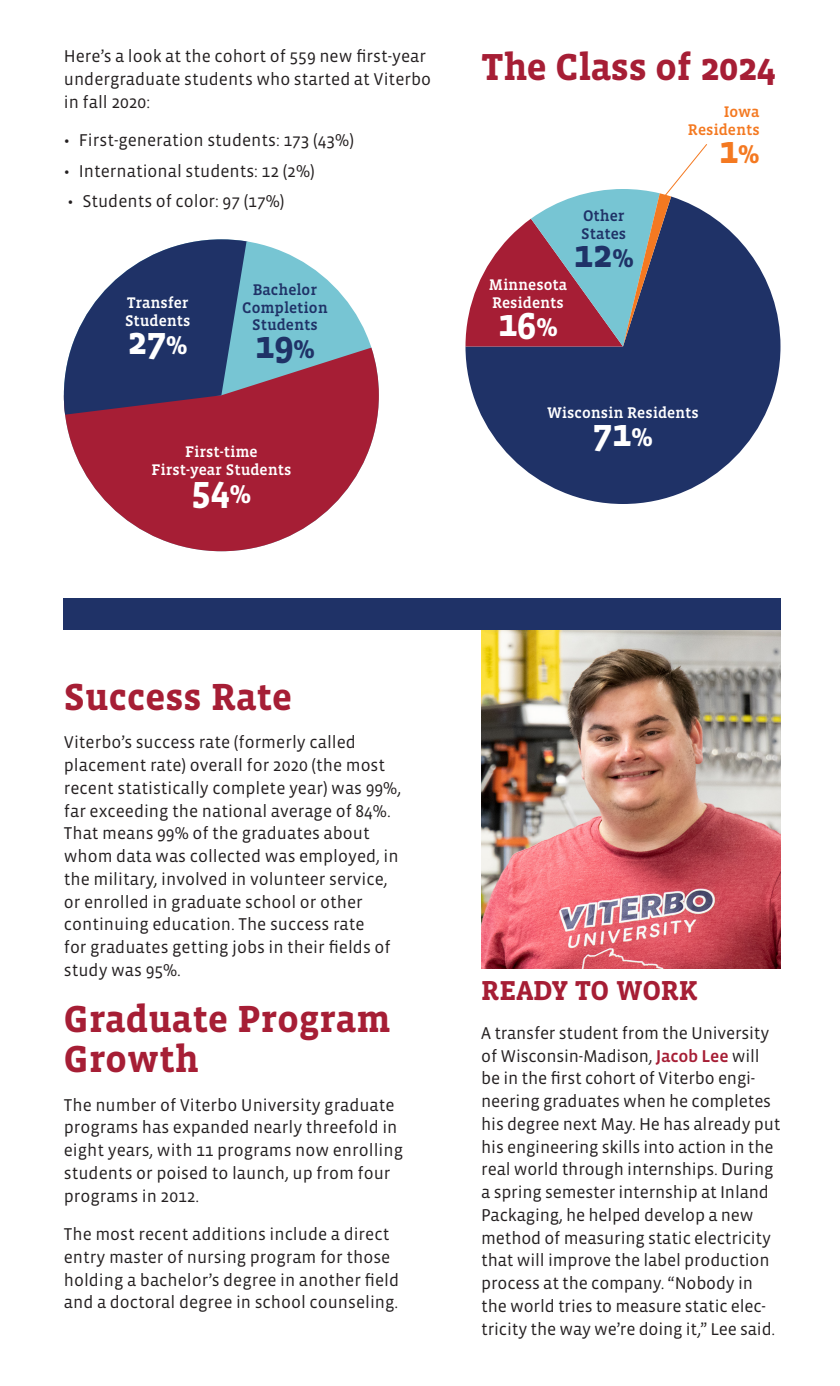
<style>
.page{position:relative;width:840px;height:1386px;background:#fff}
.page>*{position:absolute;margin:0;border:0;box-sizing:border-box;transform-origin:0 0}
.Headings{font:700 38.5px/40.2px "Vista Slab OTCE";color:#a61e35}
.Headings-2{font:700 38.5px "Vista Slab OTCE";color:#fff}
.Headings-3{font:700 38.5px "Vista Slab OTCE";color:#1f3267}
.Headings-4{font:700 38.5px "Vista Slab OTCE";color:#f47921}
.Headings-5{font:700 28px "Vista Slab OTCE";letter-spacing:-.01em;color:#a61e35}
.Body_Copy{font:17.5px/22.8px "Vista Sans OTCE";color:#231f20}
.Bullet_Copy{font:17.5px "Vista Sans OTCE";color:#231f20}
.Headings-6{font:500 15.75px/17.5px "Vista Slab OTCE";color:#fff}
.Headings-7{font:500 15.75px/17.5px "Vista Slab OTCE";color:#1f3267;text-align:center}
.Headings-8{font:500 15.75px/17.5px "Vista Slab OTCE";color:#f47921;text-align:right}
.s1{font-size:26.25px}
.s2{font-weight:500;color:#a61e35}
</style>
<div class="page">
<div style="left:64px;top:239px;width:315px;height:312px;background:#77c5d3;border-radius:50%"></div>
<svg style="left:65px;top:348px;width:314px;height:203px;fill:#a61e35"></svg>
<svg style="left:64px;top:239px;width:183px;height:176px"></svg>
<img style="left:481px;top:630px;width:299px;height:339px">
<div style="left:63px;top:598px;width:717px;height:32px;background:#1f3267"></div>
<svg style="left:466px;top:214px;width:314px;height:290px;fill:#1f3267"></svg>
<svg style="left:466px;top:144px;width:242px;height:203px"></svg>
<p class="Body_Copy" style="left:64px;top:45px;width:369px">Here’s a look at the cohort of 559 new first-year undergraduate students who started at Viterbo in fall 2020:</p>
<p class="Bullet_Copy" style="left:64px;top:130px;width:292px">• First-generation students: 173 (43%)</p>
<p class="Bullet_Copy" style="left:64px;top:161px;width:252px">• International students: 12 (2%)</p>
<p class="Body_Copy" style="left:67px;top:190px;width:219px">• Students of color: 97 (17%)</p>
<p class="Headings-6" style="left:125px;top:294px;width:67px">Transfer<br>Students</p>
<p class="Headings-2" style="left:128px;top:319px;width:61px">27<span class="s1">%</span></p>
<p class="Headings-7" style="left:242px;top:281px;width:87px">Bachelor<br>Completion</p>
<p class="Headings-7" style="left:252px;top:316px;width:67px">Students</p>
<p class="Headings-3" style="left:255px;top:323px;width:61px">19<span class="s1">%</span></p>
<p class="Headings-6" style="left:151px;top:443px;width:141px;text-align:center">First-time<br>First-year Students</p>
<p class="Headings-2" style="left:191px;top:468px;width:61px">54<span class="s1">%</span></p>
<p class="Headings" style="left:481px;top:47px;width:296px">The Class of 2024</p>
<p class="Headings-6" style="left:489px;top:276px;width:80px">Minnesota<br>Residents</p>
<p class="Headings-2" style="left:498px;top:302px;width:61px">16<span class="s1">%</span></p>
<p class="Headings-7" style="left:581px;top:207px;width:46px;text-align:left">Other<br>States</p>
<p class="Headings-3" style="left:574px;top:232px;width:61px">12<span class="s1">%</span></p>
<p class="Headings-8" style="left:688px;top:103px;width:73px">Iowa<br>Residents</p>
<p class="Headings-4" style="left:719px;top:128px;width:42px">1<span class="s1">%</span></p>
<p class="Headings-6" style="left:547px;top:404px;width:153px">Wisconsin Residents</p>
<p class="Headings-2" style="left:593px;top:411px;width:61px">71<span class="s1">%</span></p>
<p class="Headings" style="left:64px;top:677px;width:230px">Success Rate</p>
<p class="Body_Copy" style="left:64px;top:731px;width:339px">Viterbo’s success rate (formerly called placement rate) overall for 2020 (the most recent statistically complete year) was 99%, far exceeding the national average of 84%.<br>That means 99% of the graduates about whom data was collected was employed, in the military, involved in volunteer service, or enrolled in graduate school or other continuing education. The success rate<br>for graduates getting jobs in their fields of study was 95%.</p>
<p class="Headings" style="left:64px;top:999px;width:328px">Graduate Program<br>Growth</p>
<p class="Body_Copy" style="left:64px;top:1093px;width:341px">The number of Viterbo University graduate programs has expanded nearly threefold in eight years, with 11 programs now enrolling students or poised to launch, up from four programs in 2012.</p>
<p class="Body_Copy" style="left:64px;top:1223px;width:337px">The most recent additions include a direct entry master of nursing program for those holding a bachelor’s degree in another field and a doctoral degree in school counseling.</p>
<p class="Headings-5" style="left:481px;top:975px;width:218px">READY TO WORK</p>
<p class="Body_Copy" style="left:481px;top:1021px;width:301px">A transfer student from the University of Wisconsin-Madison, <span class="s2">Jacob Lee</span> will be in the first cohort of Viterbo engi&shy;neering graduates when he completes his degree next May. He has already put his engineering skills into action in the real world through internships. During a spring semester internship at Inland Packaging, he helped develop a new method of measuring static electricity that will improve the label production process at the company. “Nobody in the world tries to measure static elec&shy;tricity the way we’re doing it,” Lee said.</p>
</div>
